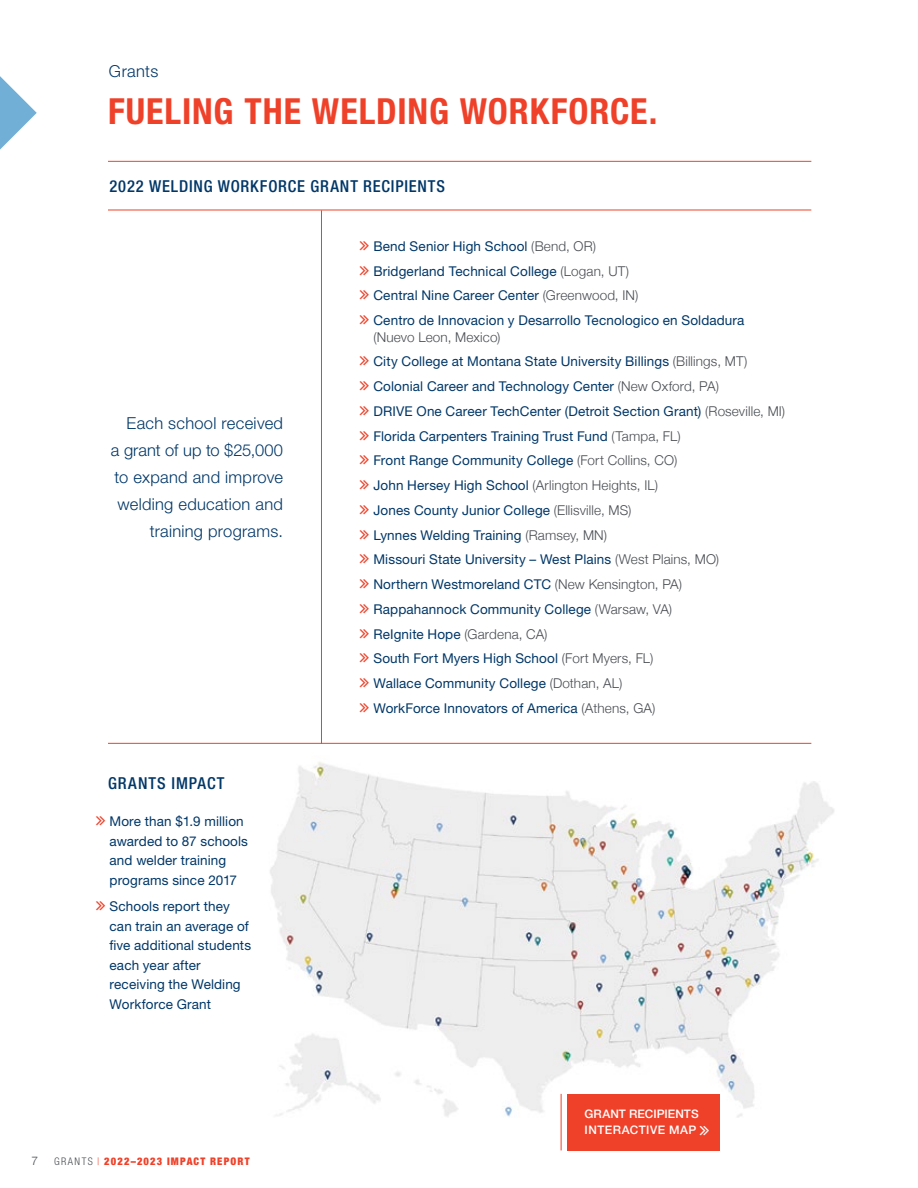
<style>
.page{position:relative;width:918px;height:1188px;background:#fff}
.page>*{position:absolute;margin:0;border:0;box-sizing:border-box;transform-origin:0 0}
.t1{font:700 condensed 36px "Helvetica Neue LT Std";letter-spacing:.025em;color:#ef4129}
.t2{font:300 16.5px/27px "Helvetica Neue LT Std";letter-spacing:.015em;color:#003768;text-align:right}
.t3{font:500 condensed 16.5px "Helvetica Neue LT Std";letter-spacing:.05em;color:#003768}
.t4{font:13.5px/24.8px "Helvetica Neue LT Std";letter-spacing:.01em;color:#003768}
.t5{font:300 13.5px "Helvetica Neue";letter-spacing:.01em;color:#494d52}
.t6{font:300 12px "Helvetica Neue";color:#494d52}
.t7{font:500 11.85px/16px "Helvetica Neue LT Std";letter-spacing:.02em;color:#fff}
.t8{font:900 condensed 10.5px "Helvetica Neue LT Std";letter-spacing:.11em;color:#ef4129}
.s1{font-family:"Helvetica Neue";font-weight:300;color:#494d52}
.s2{font-family:"Helvetica Neue LT Std";font-weight:400;color:#003768}
.s3{font-weight:300;color:#494d52}
.s4{font-weight:300}
</style>
<div class="page">
<img style="left:270px;top:762px;width:564px;height:358px">
<hr style="left:108px;top:161px;width:703px;height:1px;background:#ef4129">
<hr style="left:108px;top:210px;width:703px;height:1px;background:#ef4129">
<hr style="left:321px;top:210px;width:1px;height:534px;background:#ef4129">
<hr style="left:108px;top:743px;width:703px;height:1px;background:#ef4129">
<svg style="left:0;top:76px;width:37px;height:74px"></svg>
<div style="left:567px;top:1094px;width:153px;height:56px;background:#ef4129"></div>
<hr style="left:561px;top:1094px;width:1px;height:56px;background:#ef4129">
<p class="t2" style="left:109px;top:57px;width:51px">Grants</p>
<h1 class="t1" style="left:108px;top:90px;width:551px">FUELING THE WELDING WORKFORCE.</h1>
<p class="t3" style="left:110px;top:176px;width:337px">2022 WELDING WORKFORCE GRANT RECIPIENTS</p>
<p class="t2" style="left:111px;top:409px;width:174px">Each school received<br>a grant of up to $25,000 to expand and improve welding education and training programs.</p>
<p class="t3" style="left:108px;top:773px;width:118px">GRANTS IMPACT</p>
<p class="t4" style="left:110px;top:812px;width:140px;line-height:19.5px">More than $1.9 million awarded to 87 schools and welder training programs since 2017</p>
<p class="t4" style="left:110px;top:896px;width:143px;line-height:19.5px">Schools report they can train an average of five additional students each year after receiving the Welding<br>Workforce Grant</p>
<p class="t4" style="left:373px;top:234px;width:373px">Bend Senior High School <span class="s1">(Bend, OR)<br></span>Bridgerland Technical College <span class="s1">(Logan, UT)<br></span>Central Nine Career Center <span class="s1">(Greenwood, IN)<br></span>Centro de Innovacion y Desarrollo Tecnologico en Soldadura</p>
<p class="t5" style="left:373px;top:326px;width:129px">(Nuevo Leon, Mexico)</p>
<p class="t4" style="left:373px;top:349px;width:413px">City College at Montana State University Billings <span class="s1">(Billings, MT)<br></span>Colonial Career and Technology Center <span class="s1">(New Oxford, PA)<br></span>DRIVE One Career TechCenter (Detroit Section Grant) <span class="s1">(Roseville, MI)<br></span>Florida Carpenters Training Trust Fund <span class="s1">(Tampa, FL)<br></span>Front Range Community College <span class="s1">(Fort Collins, CO)</span></p>
<p class="t5" style="left:373px;top:474px;width:286px"><span class="s2">John Hersey High School</span> (Arlington Heights, IL)</p>
<p class="t4" style="left:373px;top:498px;width:347px">Jones County Junior College <span class="s1">(Ellisville, MS)<br></span>Lynnes Welding Training <span class="s1">(Ramsey, MN)<br></span>Missouri State University – West Plains <span class="s1">(West Plains, MO)<br></span>Northern Westmoreland CTC <span class="s1">(New Kensington, PA)<br></span>Rappahannock Community College <span class="s1">(Warsaw, VA)<br></span>ReIgnite Hope <span class="s1">(Gardena, CA)<br></span>South Fort Myers High School <span class="s1">(Fort Myers, FL)<br></span>Wallace Community College <span class="s1">(Dothan, AL)<br></span>WorkForce Innovators of America <span class="s1">(Athens, GA)</span></p>
<p class="t6" style="left:32px;top:1151px;width:8px">7</p>
<p class="t8" style="left:54px;top:1155px;width:197px"><span class="s3">GRANTS</span> <span class="s4">|</span> 2022–2023 IMPACT REPORT</p>
<p class="t7" style="left:585px;top:1106px;width:116px">GRANT RECIPIENTS<br>INTERACTIVE MAP</p>
</div>
